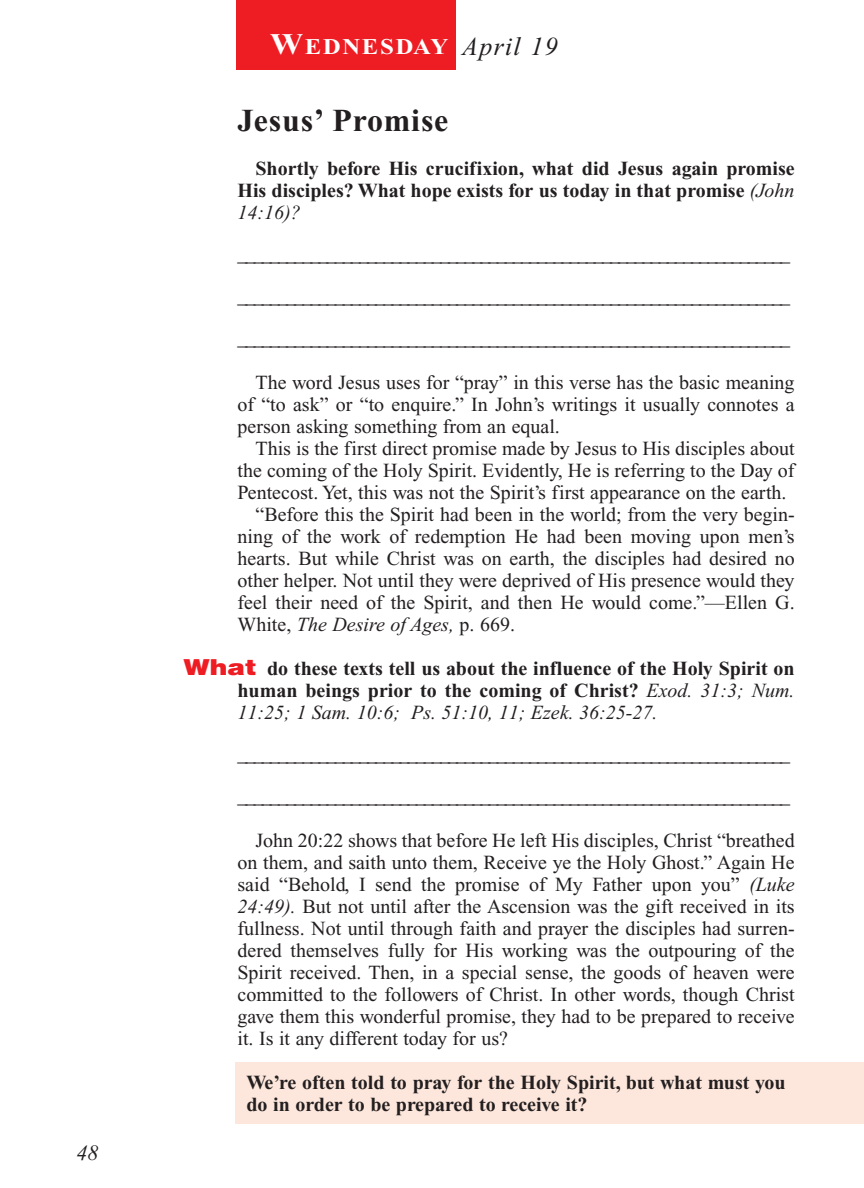
<style>
.page{position:relative;width:864px;height:1188px;background:#fff}
.page>*{position:absolute;margin:0;border:0;box-sizing:border-box;transform-origin:0 0}
.t1{font:700 32px "Times New Roman";letter-spacing:.025em;color:#231f20}
.t2{font:italic 26px "Times New Roman";letter-spacing:.05em;color:#231f20}
.t3{font:700 22.4px "Times New Roman";letter-spacing:.065em;color:#fff;scale:1.1 1}
.t4{font:italic 22px "Times New Roman";color:#231f20}
.t5{font:20px/22px "Times New Roman";color:#231f20;text-align:justify}
.t6{font:700 20px/22px "Times New Roman";color:#231f20;text-align:justify}
.t7{font:italic 20px "Times New Roman";color:#231f20}
.s1{font-size:30px}
.s2{font-weight:400;font-style:italic}
.s3{font-style:normal}
.s4{font-family:"Helvetica";font-weight:900;font-size:22px;color:#ee1d23}
.s5{font-style:italic}
</style>
<div class="page">
<div style="left:235px;top:1062px;width:629px;height:62px;background:#fde7dc"></div>
<div style="left:236px;top:0;width:220px;height:70px;background:#ee1d23"></div>
<p class="t4" style="left:77px;top:1145px;width:23px">48</p>
<p class="t3" style="left:270px;top:39px;width:163px"><span class="s1">W</span>EDNESDAY</p>
<h2 class="t2" style="left:462px;top:37px;width:97px">April 19</h2>
<h1 class="t1" style="left:238px;top:110px;width:212px">Jesus’ Promise</h1>
<p class="t6" style="left:238px;top:160px;width:559px;text-indent:18px">Shortly before His crucifixion, what did Jesus again promise His disciples? What hope exists for us today in that promise <span class="s2">(John 14:16)?</span></p>
<p class="t5" style="left:238px;top:236px;width:554px;line-height:42px">____________________________________________________________________ ____________________________________________________________________ ____________________________________________________________________</p>
<p class="t5" style="left:238px;top:374px;width:559px;text-indent:18px">The word Jesus uses for “pray” in this verse has the basic meaning of “to ask” or “to enquire.” In John’s writings it usually connotes a person asking something from an equal.</p>
<p class="t5" style="left:256px;top:440px;width:541px">This is the first direct promise made by Jesus to His disciples about</p>
<p class="t5" style="left:238px;top:462px;width:559px">the coming of the Holy Spirit. Evidently, He is referring to the Day of</p>
<p class="t5" style="left:238px;top:484px;width:551px">Pentecost. Yet, this was not the Spirit’s first appearance on the earth.</p>
<p class="t5" style="left:256px;top:506px;width:541px">“Before this the Spirit had been in the world; from the very begin-</p>
<p class="t5" style="left:238px;top:528px;width:559px">ning of the work of redemption He had been moving upon men’s</p>
<p class="t5" style="left:238px;top:550px;width:559px">hearts. But while Christ was on earth, the disciples had desired no</p>
<p class="t5" style="left:238px;top:572px;width:559px">other helper. Not until they were deprived of His presence would they</p>
<p class="t5" style="left:238px;top:594px;width:559px">feel their need of the Spirit, and then He would come.”—Ellen G.</p>
<p class="t7" style="left:238px;top:618px;width:279px"><span class="s3">White,</span> The Desire of Ages, <span class="s3">p. 669.</span></p>
<p class="t6" style="left:238px;top:660px;width:559px;text-indent:-54px"><span class="s4">What</span> do these texts tell us about the influence of the Holy Spirit on human beings prior to the coming of Christ? <span class="s2">Exod. 31:3; Num.<br>11:25; 1 Sam. 10:6; Ps. 51:10, 11; Ezek. 36:25-27.</span></p>
<p class="t5" style="left:238px;top:736px;width:554px;line-height:42px">____________________________________________________________________ ____________________________________________________________________</p>
<p class="t5" style="left:238px;top:832px;width:559px;text-indent:18px">John 20:22 shows that before He left His disciples, Christ “breathed on them, and saith unto them, Receive ye the Holy Ghost.” Again He said “Behold, I send the promise of My Father upon you” <span class="s5">(Luke 24:49).</span> But not until after the Ascension was the gift received in its fullness. Not until through faith and prayer the disciples had surren&shy;dered themselves fully for His working was the outpouring of the Spirit received. Then, in a special sense, the goods of heaven were committed to the followers of Christ. In other words, though Christ gave them this wonderful promise, they had to be prepared to receive it. Is it any different today for us?</p>
<p class="t6" style="left:247px;top:1074px;width:541px">We’re often told to pray for the Holy Spirit, but what must you do in order to be prepared to receive it?</p>
</div>
